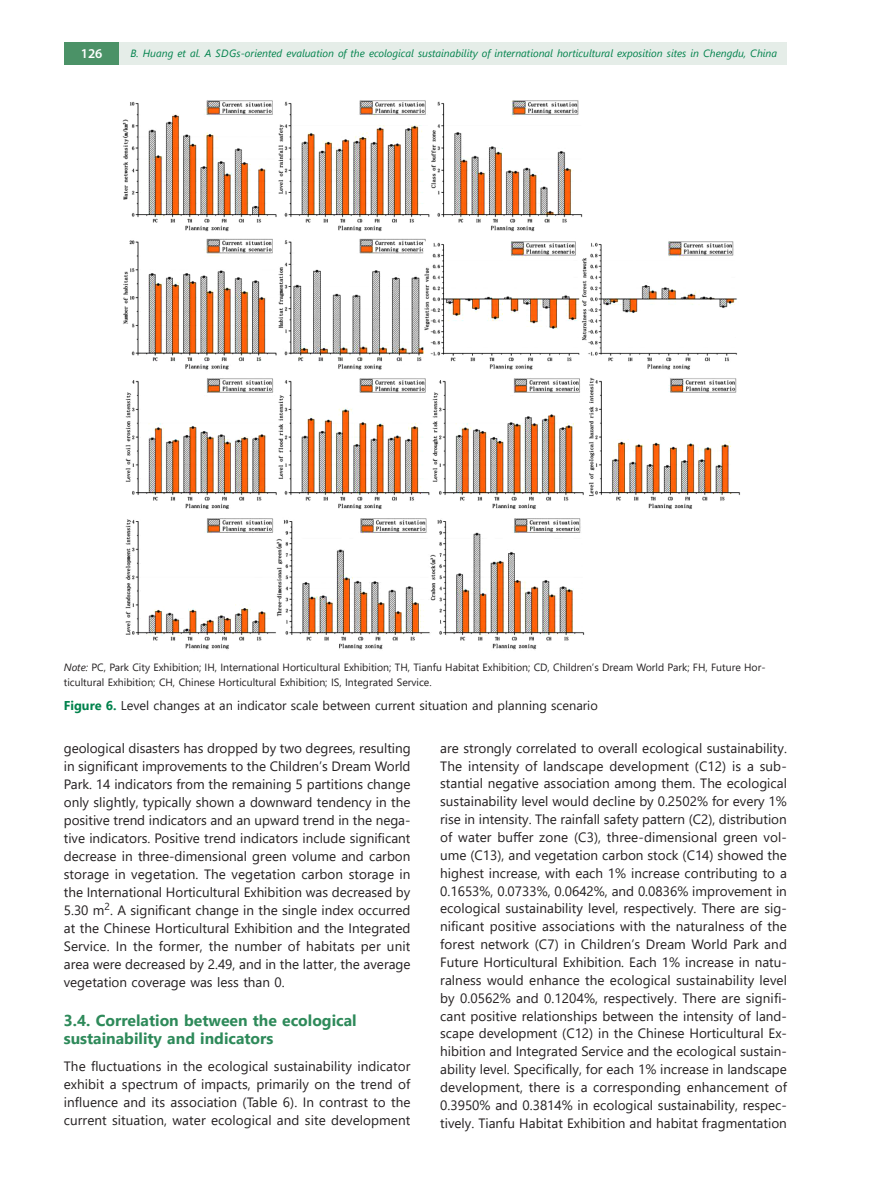
<style>
.page{position:relative;width:872px;height:1191px;background:#fff}
.page>*{position:absolute;margin:0;border:0;box-sizing:border-box;transform-origin:0 0}
.t1{font:700 15.75px/18px "Segoe UI";color:#2e8a5a}
.t2{font:13.5px/17.9px "Segoe UI";color:#231f20;text-align:justify}
.t3{font:600 13.5px "Myriad Pro";color:#fff}
.t4{font:12.75px "Segoe UI";color:#231f20}
.t5{font:10.5px/15px "Segoe UI";color:#231f20}
.t6{font:italic 10.5px "Segoe UI";color:#01824c}
.s1{font-style:italic}
.s2{font-weight:700;color:#01824c}
</style>
<div class="page">
<div style="left:64px;top:43px;width:55px;height:22px;background:#4b9267"></div>
<div style="left:119px;top:43px;width:668px;height:22px;background:#e5ede8"></div>
<img style="left:122px;top:100px;width:618px;height:550px">
<p class="t3" style="left:81px;top:45px;width:23px">126</p>
<p class="t6" style="left:130px;top:43px;width:648px">B. Huang et al. A SDGs-oriented evaluation of the ecological sustainability of international horticultural exposition sites in Chengdu, China</p>
<p class="t5" style="left:64px;top:659px;width:703px"><span class="s1">Note:</span> PC, Park City Exhibition; IH, International Horticultural Exhibition; TH, Tianfu Habitat Exhibition; CD, Children’s Dream World Park; FH, Future Hor&shy;ticultural Exhibition; CH, Chinese Horticultural Exhibition; IS, Integrated Service.</p>
<p class="t4" style="left:64px;top:693px;width:535px"><span class="s2">Figure 6.</span> Level changes at an indicator scale between current situation and planning scenario</p>
<p class="t2" style="left:64px;top:738px;width:348px">geological disasters has dropped by two degrees, resulting in significant improvements to the Children’s Dream World Park. 14 indicators from the remaining 5 partitions change only slightly, typically shown a downward tendency in the positive trend indicators and an upward trend in the nega&shy;tive indicators. Positive trend indicators include significant decrease in three-dimensional green volume and carbon storage in vegetation. The vegetation carbon storage in the International Horticultural Exhibition was decreased by 5.30 m<sup>2</sup>. A significant change in the single index occurred at the Chinese Horticultural Exhibition and the Integrated Service. In the former, the number of habitats per unit area were decreased by 2.49, and in the latter, the average vegetation coverage was less than 0.</p>
<p class="t1" style="left:64px;top:1010px;width:294px">3.4. Correlation between the ecological sustainability and indicators</p>
<p class="t2" style="left:64px;top:1055px;width:348px">The fluctuations in the ecological sustainability indicator exhibit a spectrum of impacts, primarily on the trend of influence and its association (Table 6). In contrast to the current situation, water ecological and site development</p>
<p class="t2" style="left:440px;top:738px;width:348px">are strongly correlated to overall ecological sustainability.<br>The intensity of landscape development (C12) is a sub&shy;stantial negative association among them. The ecological sustainability level would decline by 0.2502% for every 1% rise in intensity. The rainfall safety pattern (C2), distribution of water buffer zone (C3), three-dimensional green vol&shy;ume (C13), and vegetation carbon stock (C14) showed the highest increase, with each 1% increase contributing to a 0.1653%, 0.0733%, 0.0642%, and 0.0836% improvement in ecological sustainability level, respectively. There are sig&shy;nificant positive associations with the naturalness of the forest network (C7) in Children’s Dream World Park and Future Horticultural Exhibition. Each 1% increase in natu&shy;ralness would enhance the ecological sustainability level by 0.0562% and 0.1204%, respectively. There are signifi&shy;cant positive relationships between the intensity of land&shy;scape development (C12) in the Chinese Horticultural Ex&shy;hibition and Integrated Service and the ecological sustain&shy;ability level. Specifically, for each 1% increase in landscape development, there is a corresponding enhancement of 0.3950% and 0.3814% in ecological sustainability, respec&shy;tively. Tianfu Habitat Exhibition and habitat fragmentation</p>
</div>
